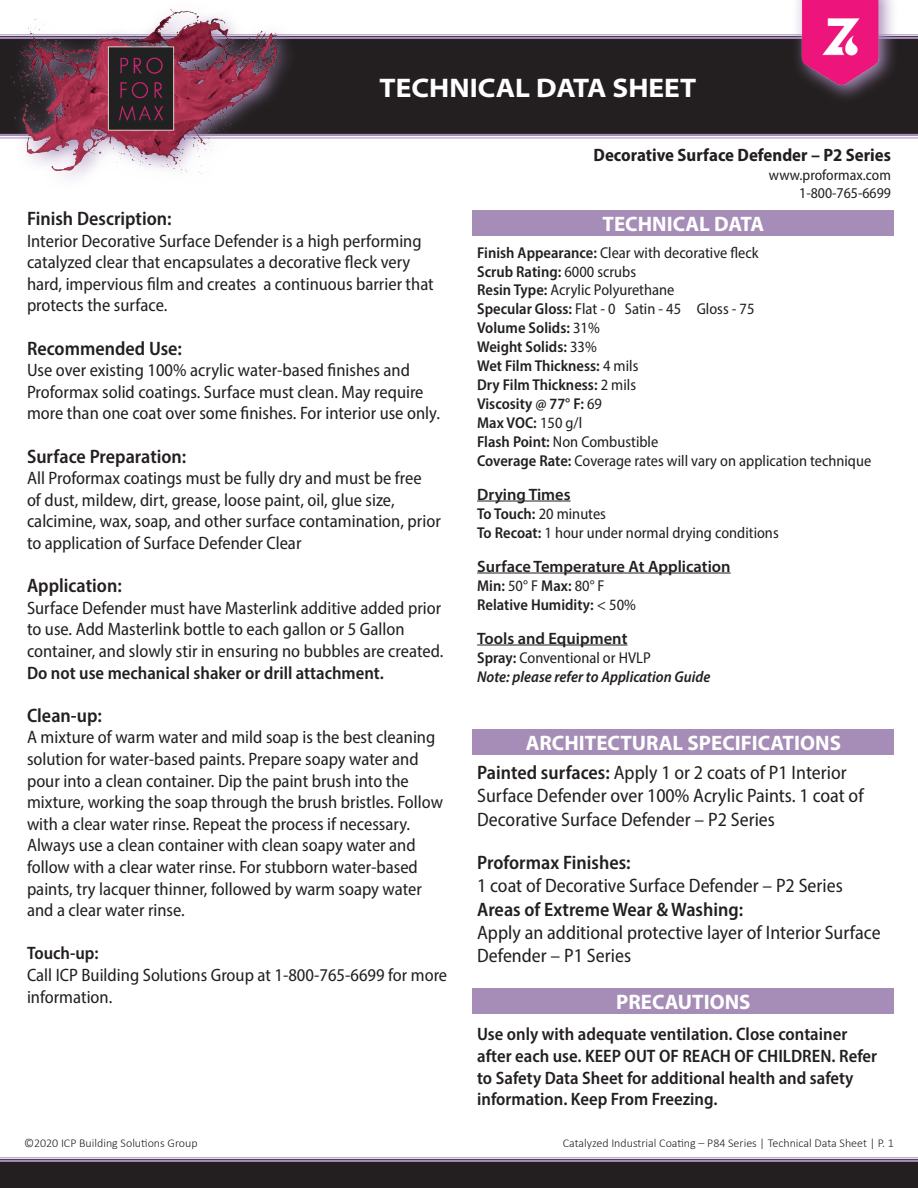
<style>
.page{position:relative;width:918px;height:1188px;background:#fff}
.page>*{position:absolute;margin:0;border:0;box-sizing:border-box;transform-origin:0 0}
.t1{font:27px "Myriad Variable Concept";letter-spacing:.27em;color:#fff}
.t2{font:21px "Myriad Variable Concept";letter-spacing:.22em;color:#fff}
.t3{font:19.5px/23.4px "Myriad Variable Concept";letter-spacing:.13em;color:#231f20}
.t4{font:19.5px "Myriad Variable Concept";letter-spacing:.16em;color:#231f20}
.t5{font:18px/21.6px "Myriad Variable Concept";letter-spacing:.12em;color:#231f20}
.t6{font:18px/21.6px "Myriad Variable Concept";letter-spacing:.145em;color:#231f20}
.t7{font:18px "Myriad Variable Concept";letter-spacing:.165em;color:#231f20}
.t8{font:16.5px "Myriad Variable Concept";letter-spacing:.18em;color:#231f20}
.t9{font:15.75px/18.9px "Myriad Variable Concept";letter-spacing:.13em;color:#231f20}
.t10{font:italic 15.75px "Myriad Variable Concept";letter-spacing:.135em;color:#231f20}
.t11{font:15px/18px "Myriad Variable Concept";letter-spacing:.115em;color:#231f20;text-align:right}
.t12{font:300 12px "Calibri";color:#231f20}
</style>
<div class="page">
<svg style="left:0;top:34px;width:918px;height:105px"></svg>
<div style="left:0;top:37px;width:918px;height:99px;background:#231f20"></div>
<svg style="left:63px;top:34px;width:233px;height:145px"></svg>
<img style="left:5px;top:8px;width:280px;height:166px">
<svg style="left:791px;top:0;width:107px;height:104px;background:#3f3b3e"></svg>
<img style="left:791px;top:0;width:100px;height:89px">
<svg style="left:0;top:1157px;width:918px;height:31px;background:#373137"></svg>
<hr style="left:477px;top:501px;width:94px;height:1px;background:#231f20">
<hr style="left:477px;top:573px;width:254px;height:1px;background:#231f20">
<hr style="left:477px;top:645px;width:150px;height:1px;background:#231f20">
<div style="left:473px;top:210px;width:421px;height:26px;background:#a68db8"></div>
<div style="left:473px;top:988px;width:421px;height:26px;background:#a68db8"></div>
<div style="left:473px;top:730px;width:421px;height:25px;background:#a68db8"></div>
<h1 class="t1" style="left:380px;top:72px;width:311px">TECHNICAL DATA SHEET</h1>
<p class="t3" style="left:27px;top:207px;width:145px">Finish Description:</p>
<p class="t5" style="left:27px;top:230px;width:407px">Interior Decorative Surface Defender is a high performing catalyzed clear that encapsulates a decorative fleck very hard, impervious film and creates a continuous barrier that protects the surface.</p>
<p class="t4" style="left:27px;top:337px;width:155px">Recommended Use:</p>
<p class="t5" style="left:27px;top:359px;width:414px">Use over existing 100% acrylic water-based finishes and<br>Proformax solid coatings. Surface must clean. May require more than one coat over some finishes. For interior use only.</p>
<p class="t3" style="left:27px;top:444px;width:160px">Surface Preparation:</p>
<p class="t5" style="left:27px;top:467px;width:414px">All Proformax coatings must be fully dry and must be free<br>of dust, mildew, dirt, grease, loose paint, oil, glue size, calcimine, wax, soap, and other surface contamination, prior to application of Surface Defender Clear</p>
<p class="t3" style="left:27px;top:574px;width:95px">Application:</p>
<p class="t5" style="left:27px;top:597px;width:417px">Surface Defender must have Masterlink additive added prior to use. Add Masterlink bottle to each gallon or 5 Gallon container, and slowly stir in ensuring no bubbles are created.<br>Do not use mechanical shaker or drill attachment.</p>
<p class="t3" style="left:27px;top:704px;width:75px">Clean-up:</p>
<p class="t5" style="left:27px;top:727px;width:415px">A mixture of warm water and mild soap is the best cleaning solution for water-based paints. Prepare soapy water and pour into a clean container. Dip the paint brush into the mixture, working the soap through the brush bristles. Follow with a clear water rinse. Repeat the process if necessary.<br>Always use a clean container with clean soapy water and follow with a clear water rinse. For stubborn water-based paints, try lacquer thinner, followed by warm soapy water and a clear water rinse.</p>
<p class="t5" style="left:27px;top:943px;width:419px">Touch-up:<br>Call ICP Building Solutions Group at 1-800-765-6699 for more information.</p>
<p class="t12" style="left:24px;top:1135px;width:175px">©2020 ICP Building Solutions Group</p>
<p class="t7" style="left:594px;top:144px;width:297px">Decorative Surface Defender – P2 Series</p>
<p class="t11" style="left:769px;top:166px;width:122px">www.proformax.com<br>1-800-765-6699</p>
<p class="t2" style="left:603px;top:212px;width:158px">TECHNICAL DATA</p>
<p class="t9" style="left:477px;top:243px;width:394px">Finish Appearance: Clear with decorative fleck<br>Scrub Rating: 6000 scrubs<br>Resin Type: Acrylic Polyurethane<br>Specular Gloss: Flat - 0 Satin - 45 Gloss - 75<br>Volume Solids: 31%<br>Weight Solids: 33%<br>Wet Film Thickness: 4 mils<br>Dry Film Thickness: 2 mils<br>Viscosity @ 77° F: 69<br>Max VOC: 150 g/l<br>Flash Point: Non Combustible<br>Coverage Rate: Coverage rates will vary on application technique</p>
<p class="t8" style="left:477px;top:485px;width:93px">Drying Times</p>
<p class="t9" style="left:477px;top:504px;width:302px">To Touch: 20 minutes<br>To Recoat: 1 hour under normal drying conditions</p>
<p class="t8" style="left:477px;top:557px;width:252px">Surface Temperature At Application</p>
<p class="t9" style="left:477px;top:576px;width:159px">Min: 50°F Max: 80° F<br>Relative Humidity: &lt; 50%</p>
<p class="t8" style="left:477px;top:629px;width:150px">Tools and Equipment</p>
<p class="t9" style="left:477px;top:648px;width:173px">Spray: Conventional or HVLP</p>
<p class="t10" style="left:477px;top:667px;width:233px">Note: please refer to Application Guide</p>
<p class="t2" style="left:526px;top:731px;width:313px">ARCHITECTURAL SPECIFICATIONS</p>
<p class="t3" style="left:477px;top:761px;width:386px">Painted surfaces: Apply 1 or 2 coats of P1 Interior<br>Surface Defender over 100% Acrylic Paints. 1 coat of<br>Decorative Surface Defender – P2 Series</p>
<p class="t3" style="left:477px;top:851px;width:402px">Proformax Finishes:<br>1 coat of Decorative Surface Defender – P2 Series Areas of Extreme Wear &amp; Washing:<br>Apply an additional protective layer of Interior Surface Defender – P1 Series</p>
<p class="t2" style="left:616px;top:990px;width:132px">PRECAUTIONS</p>
<p class="t6" style="left:477px;top:1024px;width:400px">Use only with adequate ventilation. Close container after each use. KEEP OUT OF REACH OF CHILDREN. Refer to Safety Data Sheet for additional health and safety information. Keep From Freezing.</p>
<p class="t12" style="left:563px;top:1135px;width:333px">Catalyzed Industrial Coating – P84 Series | Technical Data Sheet | P. 1</p>
</div>
